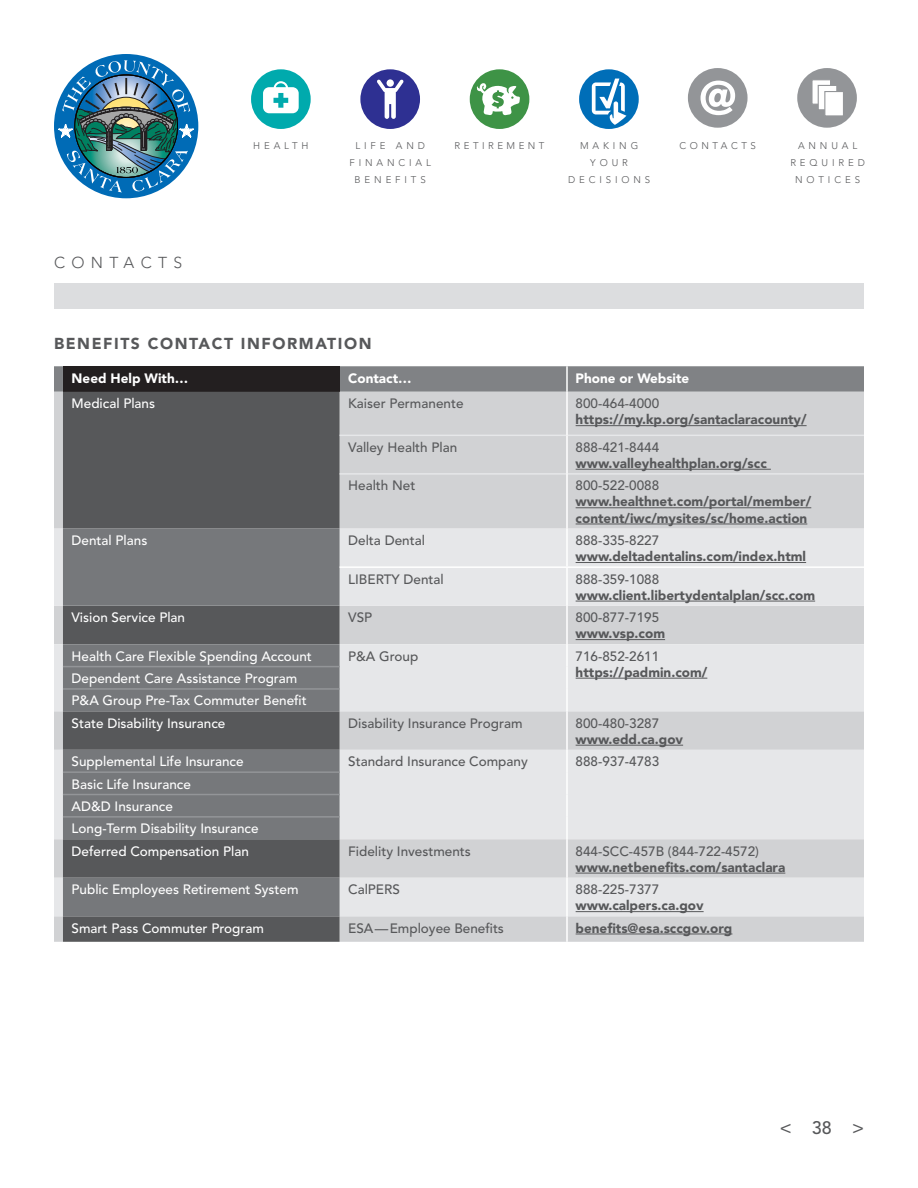
<style>
.page{position:relative;width:918px;height:1188px;background:#fff}
.page>*{position:absolute;margin:0;border:0;box-sizing:border-box;transform-origin:0 0}
.t1{font:500 18px "Avenir";color:#57585a}
.t2{font:900 15.75px "Avenir";letter-spacing:.1em;color:#57585a}
.t3{font:300 15.75px "Avenir";letter-spacing:.4em;color:#57585a}
.t4{font:500 13.5px "Avenir";color:#fff}
.t5{font:500 13.5px "Avenir";color:#57585a}
.t6{font:900 13.5px/16.2px "Avenir";color:#57585a}
.t7{font:900 13.5px "Avenir";color:#fff}
.t8{font:300 9.75px/17.1px "Avenir";letter-spacing:.4em;color:#57585a;text-align:center}
.t9{font:300 9.75px "Avenir";letter-spacing:.36em;color:#57585a}
</style>
<div class="page">
<svg style="left:54px;top:366px;width:810px;height:26px;background:#828487"></svg>
<div style="left:63px;top:366px;width:277px;height:26px;background:#231f20"></div>
<div style="left:54px;top:392px;width:810px;height:550px;background:#d1d2d4"></div>
<div style="left:63px;top:392px;width:277px;height:550px;background:#57585a"></div>
<svg style="left:54px;top:529px;width:810px;height:387px;background:#dfe0e2"></svg>
<svg style="left:63px;top:529px;width:277px;height:387px;background:#6d6e71"></svg>
<hr style="left:340px;top:435px;width:226px;height:1px;background:#e6e7e9">
<hr style="left:568px;top:435px;width:296px;height:1px;background:#e6e7e9">
<hr style="left:340px;top:473px;width:226px;height:2px;background:#e6e7e9">
<hr style="left:568px;top:473px;width:296px;height:2px;background:#e6e7e9">
<hr style="left:566px;top:366px;width:2px;height:26px;background:#fff">
<hr style="left:566px;top:392px;width:2px;height:43px;background:#fff">
<hr style="left:566px;top:435px;width:2px;height:39px;background:#fff">
<hr style="left:566px;top:474px;width:2px;height:55px;background:#fff">
<hr style="left:566px;top:529px;width:2px;height:37px;background:#fff">
<hr style="left:566px;top:568px;width:2px;height:38px;background:#fff">
<hr style="left:566px;top:606px;width:2px;height:38px;background:#fff">
<hr style="left:566px;top:644px;width:2px;height:23px;background:#fff">
<hr style="left:566px;top:667px;width:2px;height:22px;background:#fff">
<hr style="left:566px;top:689px;width:2px;height:22px;background:#fff">
<hr style="left:566px;top:711px;width:2px;height:39px;background:#fff">
<hr style="left:566px;top:750px;width:2px;height:22px;background:#fff">
<hr style="left:566px;top:772px;width:2px;height:23px;background:#fff">
<hr style="left:566px;top:795px;width:2px;height:22px;background:#fff">
<hr style="left:566px;top:817px;width:2px;height:22px;background:#fff">
<hr style="left:566px;top:839px;width:2px;height:39px;background:#fff">
<hr style="left:566px;top:878px;width:2px;height:38px;background:#fff">
<hr style="left:566px;top:916px;width:2px;height:26px;background:#fff">
<hr style="left:340px;top:566px;width:227px;height:2px;background:#fff">
<hr style="left:567px;top:566px;width:297px;height:2px;background:#fff">
<hr style="left:63px;top:771px;width:277px;height:2px;background:#939598">
<hr style="left:63px;top:794px;width:277px;height:1px;background:#939598">
<hr style="left:63px;top:816px;width:277px;height:2px;background:#939598">
<hr style="left:63px;top:666px;width:277px;height:1px;background:#939598">
<hr style="left:63px;top:688px;width:277px;height:2px;background:#939598">
<hr style="left:576px;top:425px;width:231px;height:1px;background:#57585a">
<hr style="left:576px;top:469px;width:195px;height:1px;background:#57585a">
<hr style="left:576px;top:507px;width:235px;height:1px;background:#57585a">
<hr style="left:576px;top:524px;width:231px;height:1px;background:#57585a">
<hr style="left:576px;top:562px;width:230px;height:1px;background:#57585a">
<hr style="left:576px;top:601px;width:239px;height:1px;background:#57585a">
<hr style="left:576px;top:639px;width:89px;height:1px;background:#57585a">
<hr style="left:576px;top:678px;width:131px;height:1px;background:#57585a">
<hr style="left:576px;top:745px;width:107px;height:1px;background:#57585a">
<hr style="left:576px;top:873px;width:209px;height:1px;background:#57585a">
<hr style="left:576px;top:911px;width:128px;height:1px;background:#57585a">
<hr style="left:576px;top:934px;width:156px;height:1px;background:#57585a">
<div style="left:54px;top:284px;width:810px;height:25px;background:#dcdddf"></div>
<div style="left:797px;top:68px;width:60px;height:60px;background:#939598;border-radius:50%"></div>
<div style="left:688px;top:68px;width:60px;height:60px;background:#939598;border-radius:50%"></div>
<div style="left:579px;top:69px;width:60px;height:60px;background:#006eb8;border-radius:50%"></div>
<div style="left:470px;top:69px;width:59px;height:60px;background:#3e9346;border-radius:50%"></div>
<div style="left:360px;top:69px;width:60px;height:60px;background:#2e3092;border-radius:50%"></div>
<div style="left:251px;top:69px;width:60px;height:60px;background:#00aaad;border-radius:50%"></div>
<svg style="left:263px;top:81px;width:36px;height:32px"></svg>
<svg style="left:377px;top:79px;width:27px;height:40px"></svg>
<div style="left:387px;top:79px;width:7px;height:8px;background:#fff;border-radius:50%"></div>
<svg style="left:476px;top:83px;width:44px;height:32px"></svg>
<svg style="left:592px;top:79px;width:34px;height:46px"></svg>
<svg style="left:701px;top:81px;width:34px;height:34px"></svg>
<svg style="left:812px;top:80px;width:18px;height:24px"></svg>
<div style="left:818px;top:85px;width:19px;height:25px;background:#fff;border:1px solid #939598"></div>
<div style="left:824px;top:91px;width:20px;height:25px;background:#fff;border:1px solid #939598"></div>
<div style="left:54px;top:54px;width:144px;height:144px;background:#006bb6;border-radius:50%"></div>
<svg style="left:58px;top:60px;width:136px;height:132px"></svg>
<p class="t3" style="left:54px;top:254px;width:130px">CONTACTS</p>
<p class="t8" style="left:253px;top:137px;width:57px">HEALTH</p>
<p class="t8" style="left:349px;top:137px;width:83px">LIFE AND<br>FINANCIAL<br>BENEFITS</p>
<p class="t9" style="left:455px;top:140px;width:91px">RETIREMENT</p>
<p class="t8" style="left:580px;top:137px;width:60px">MAKING<br>YOUR</p>
<p class="t8" style="left:568px;top:171px;width:84px">DECISIONS</p>
<p class="t9" style="left:680px;top:140px;width:78px">CONTACTS</p>
<p class="t8" style="left:798px;top:137px;width:61px">ANNUAL</p>
<p class="t8" style="left:790px;top:154px;width:76px">REQUIRED</p>
<p class="t8" style="left:795px;top:171px;width:66px">NOTICES</p>
<p class="t2" style="left:54px;top:334px;width:319px">BENEFITS CONTACT INFORMATION</p>
<p class="t7" style="left:72px;top:370px;width:118px">Need Help With…</p>
<p class="t7" style="left:348px;top:370px;width:65px">Contact…</p>
<p class="t7" style="left:576px;top:370px;width:115px">Phone or Website</p>
<p class="t4" style="left:72px;top:396px;width:85px">Medical Plans</p>
<p class="t5" style="left:348px;top:396px;width:117px">Kaiser Permanente</p>
<p class="t5" style="left:576px;top:396px;width:85px">800-464-4000</p>
<p class="t6" style="left:576px;top:411px;width:232px">https://my.kp.org/santaclaracounty/</p>
<p class="t5" style="left:348px;top:439px;width:111px">Valley Health Plan</p>
<p class="t5" style="left:576px;top:439px;width:85px">888-421-8444</p>
<p class="t6" style="left:576px;top:455px;width:193px">www.valleyhealthplan.org/scc</p>
<p class="t5" style="left:348px;top:478px;width:69px">Health Net</p>
<p class="t5" style="left:576px;top:478px;width:85px">800-522-0088</p>
<p class="t6" style="left:576px;top:494px;width:237px">www.healthnet.com/portal/member/ content/iwc/mysites/sc/home.action</p>
<p class="t4" style="left:72px;top:532px;width:77px">Dental Plans</p>
<p class="t5" style="left:348px;top:532px;width:78px">Delta Dental</p>
<p class="t5" style="left:576px;top:532px;width:85px">888-335-8227</p>
<p class="t6" style="left:576px;top:548px;width:232px">www.deltadentalins.com/index.html</p>
<p class="t5" style="left:348px;top:571px;width:97px">LIBERTY Dental</p>
<p class="t5" style="left:576px;top:571px;width:85px">888-359-1088</p>
<p class="t6" style="left:576px;top:587px;width:241px">www.client.libertydentalplan/scc.com</p>
<p class="t4" style="left:72px;top:610px;width:115px">Vision Service Plan</p>
<p class="t5" style="left:348px;top:610px;width:26px">VSP</p>
<p class="t5" style="left:576px;top:610px;width:85px">800-877-7195</p>
<p class="t6" style="left:576px;top:625px;width:91px">www.vsp.com</p>
<p class="t4" style="left:72px;top:648px;width:242px">Health Care Flexible Spending Account</p>
<p class="t5" style="left:348px;top:648px;width:72px">P&amp;A Group</p>
<p class="t5" style="left:576px;top:648px;width:85px">716-852-2611</p>
<p class="t6" style="left:576px;top:664px;width:133px">https://padmin.com/</p>
<p class="t4" style="left:72px;top:670px;width:227px">Dependent Care Assistance Program</p>
<p class="t4" style="left:72px;top:693px;width:237px">P&amp;A Group Pre-Tax Commuter Benefit</p>
<p class="t4" style="left:72px;top:715px;width:155px">State Disability Insurance</p>
<p class="t5" style="left:348px;top:715px;width:176px">Disability Insurance Program</p>
<p class="t5" style="left:576px;top:715px;width:85px">800-480-3287</p>
<p class="t6" style="left:576px;top:731px;width:109px">www.edd.ca.gov</p>
<p class="t4" style="left:72px;top:754px;width:174px">Supplemental Life Insurance</p>
<p class="t5" style="left:348px;top:754px;width:181px">Standard Insurance Company</p>
<p class="t5" style="left:576px;top:754px;width:85px">888-937-4783</p>
<p class="t4" style="left:72px;top:776px;width:121px">Basic Life Insurance</p>
<p class="t4" style="left:72px;top:798px;width:103px">AD&amp;D Insurance</p>
<p class="t4" style="left:72px;top:821px;width:189px">Long-Term Disability Insurance</p>
<p class="t4" style="left:72px;top:843px;width:179px">Deferred Compensation Plan</p>
<p class="t5" style="left:348px;top:843px;width:124px">Fidelity Investments</p>
<p class="t5" style="left:576px;top:843px;width:185px">844-SCC-457B (844-722-4572)</p>
<p class="t6" style="left:576px;top:859px;width:211px">www.netbenefits.com/santaclara</p>
<p class="t4" style="left:72px;top:882px;width:229px">Public Employees Retirement System</p>
<p class="t5" style="left:348px;top:882px;width:53px">CalPERS</p>
<p class="t5" style="left:576px;top:882px;width:85px">888-225-7377</p>
<p class="t6" style="left:576px;top:897px;width:129px">www.calpers.ca.gov</p>
<p class="t4" style="left:72px;top:920px;width:194px">Smart Pass Commuter Program</p>
<p class="t5" style="left:348px;top:920px;width:157px">ESA—Employee Benefits</p>
<p class="t6" style="left:576px;top:920px;width:158px">benefits@esa.sccgov.org</p>
<p class="t1" style="left:780px;top:1117px;width:86px">&lt; 38 &gt;</p>
</div>
